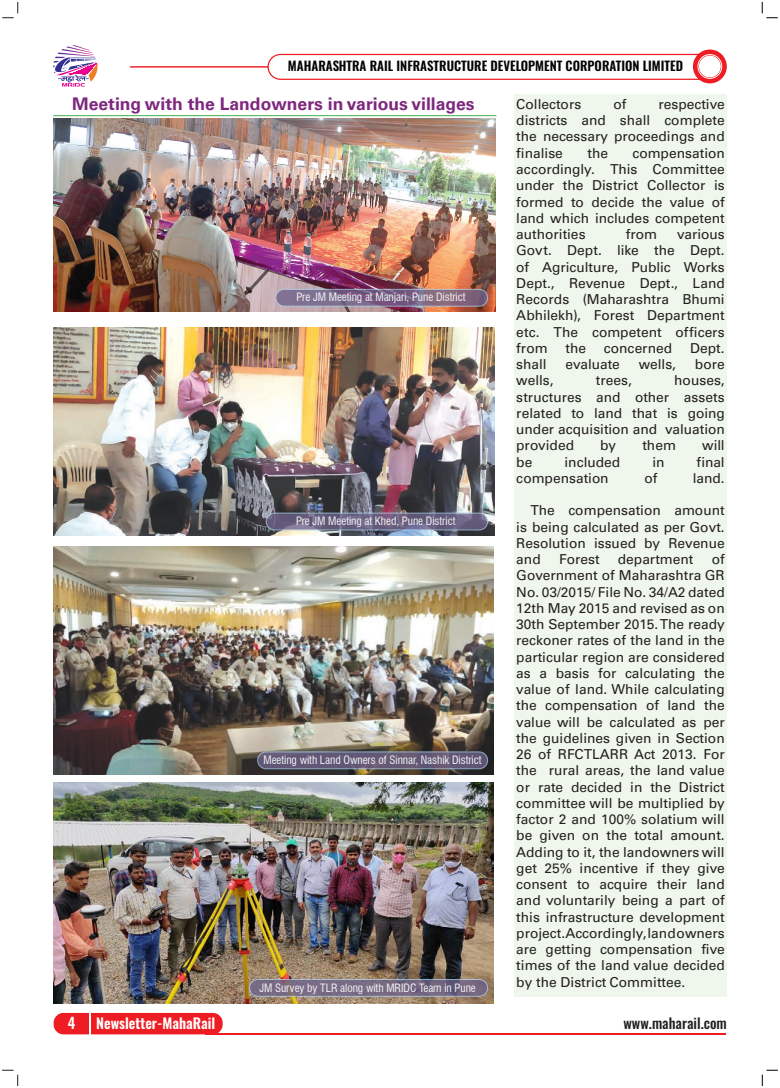
<style>
.page{position:relative;width:780px;height:1088px;background:#fff}
.page>*{position:absolute;margin:0;border:0;box-sizing:border-box;transform-origin:0 0}
.t1{font:700 17.5px "Univers";color:#7d287e}
.t2{font:15px "Oswald";color:#fff}
.t3{font:600 14.25px "Oswald";color:#fff}
.t4{font:500 14.25px "Oswald";color:#231f20}
.t5{font:13.75px/16.2px "Univers";color:#231f20;text-align:justify}
.t6{font:600 12.75px "Oswald";color:#040503}
.t7{font:condensed 11.25px "Swiss 721 BT";letter-spacing:-.005em;color:#f2f3f4}
</style>
<div class="page">
<svg style="left:761px;top:2px;width:16px;height:16px"></svg>
<svg style="left:762px;top:1070px;width:15px;height:16px"></svg>
<svg style="left:2px;top:2px;width:16px;height:16px"></svg>
<svg style="left:2px;top:1070px;width:16px;height:16px"></svg>
<hr style="left:205px;top:1033px;width:521px;height:1px;background:#ee1d23">
<div style="left:54px;top:1013px;width:169px;height:21px;background:#ee1d23;border-radius:10px"></div>
<svg style="left:89px;top:1013px;width:1px;height:21px"></svg>
<svg style="left:53px;top:45px;width:44px;height:42px"></svg>
<svg style="left:130px;top:66px;width:137px;height:2px"></svg>
<div style="left:267px;top:54px;width:458px;height:26px;border:1px solid #ee1d23;border-radius:12px"></div>
<svg style="left:693px;top:50px;width:33px;height:33px"></svg>
<div style="left:699px;top:56px;width:21px;height:21px;background:#fff;border-radius:50%"></div>
<div style="left:697px;top:54px;width:25px;height:25px;border:1px solid #fff;border-radius:50%"></div>
<div style="left:514px;top:94px;width:212px;height:902px;background:#eff6ec"></div>
<img style="left:53px;top:119px;width:443px;height:193px">
<img style="left:53px;top:328px;width:441px;height:207px">
<img style="left:53px;top:546px;width:441px;height:228px">
<img style="left:53px;top:783px;width:441px;height:221px">
<hr style="left:53px;top:115px;width:443px;height:1px;background:#40ae49">
<svg style="left:249px;top:979px;width:238px;height:17px;background:#766781"></svg>
<div style="left:249px;top:979px;width:239px;height:17px;border:1px solid #aad1ee;border-radius:8px"></div>
<div style="left:258px;top:752px;width:229px;height:17px;background:#615775;border-radius:8px"></div>
<div style="left:257px;top:751px;width:231px;height:18px;border:1px solid #aad1ee;border-radius:8px"></div>
<svg style="left:266px;top:513px;width:221px;height:17px;background:#6a6081"></svg>
<div style="left:266px;top:513px;width:222px;height:17px;border:1px solid #aad1ee;border-radius:8px"></div>
<svg style="left:276px;top:289px;width:211px;height:17px;background:#7c6585"></svg>
<div style="left:275px;top:289px;width:213px;height:17px;border:1px solid #aad1ee;border-radius:8px"></div>
<p class="t6" style="left:288px;top:55px;width:396px">MAHARASHTRA RAIL INFRASTRUCTURE DEVELOPMENT CORPORATION LIMITED</p>
<p class="t1" style="left:72px;top:94px;width:404px">Meeting with the Landowners in various villages</p>
<p class="t7" style="left:296px;top:291px;width:171px">Pre JM Meeting at Manjari, Pune District</p>
<p class="t7" style="left:296px;top:514px;width:161px">Pre JM Meeting at Khed, Pune District</p>
<p class="t7" style="left:263px;top:753px;width:220px">Meeting with Land Owners of Sinnar, Nashik District</p>
<p class="t7" style="left:259px;top:981px;width:218px">JM Survey by TLR along with MRIDC Team in Pune</p>
<p class="t5" style="left:516px;top:96px;width:66px">Collectors</p>
<p class="t5" style="left:613px;top:96px;width:14px">of</p>
<p class="t5" style="left:516px;top:96px;width:210px;text-indent:142px">respective districts and shall complete the necessary proceedings and finalise</p>
<p class="t5" style="left:587px;top:145px;width:22px">the</p>
<p class="t5" style="left:516px;top:145px;width:210px;text-indent:116px">compensation accordingly. This Committee under the District Collector is formed to decide the value of land which includes competent authorities</p>
<p class="t5" style="left:625px;top:226px;width:33px">from</p>
<p class="t5" style="left:516px;top:226px;width:210px;text-indent:161px">various Govt. Dept. like the Dept. of Agriculture, Public Works Dept., Revenue Dept., Land Records (Maharashtra Bhumi</p>
<p class="t5" style="left:516px;top:307px;width:210px">Abhilekh), Forest Department etc. The competent officers</p>
<p class="t5" style="left:516px;top:340px;width:33px">from</p>
<p class="t5" style="left:565px;top:340px;width:22px">the</p>
<p class="t5" style="left:604px;top:340px;width:70px">concerned</p>
<p class="t5" style="left:690px;top:340px;width:36px">Dept.</p>
<p class="t5" style="left:516px;top:356px;width:32px">shall</p>
<p class="t5" style="left:565px;top:356px;width:56px">evaluate</p>
<p class="t5" style="left:638px;top:356px;width:39px">wells,</p>
<p class="t5" style="left:695px;top:356px;width:31px">bore</p>
<p class="t5" style="left:516px;top:372px;width:39px">wells,</p>
<p class="t5" style="left:595px;top:372px;width:38px">trees,</p>
<p class="t5" style="left:516px;top:372px;width:210px;text-align:right">houses,<br>structures and other assets</p>
<p class="t5" style="left:516px;top:405px;width:210px">related to land that is going under acquisition and valuation provided</p>
<p class="t5" style="left:600px;top:437px;width:17px">by</p>
<p class="t5" style="left:642px;top:437px;width:35px">them</p>
<p class="t5" style="left:702px;top:437px;width:24px">will</p>
<p class="t5" style="left:516px;top:454px;width:18px">be</p>
<p class="t5" style="left:564px;top:454px;width:57px">included</p>
<p class="t5" style="left:652px;top:454px;width:14px">in</p>
<p class="t5" style="left:696px;top:454px;width:30px">final</p>
<p class="t5" style="left:516px;top:470px;width:94px">compensation</p>
<p class="t5" style="left:644px;top:470px;width:14px">of</p>
<p class="t5" style="left:693px;top:470px;width:33px">land.</p>
<p class="t5" style="left:516px;top:502px;width:210px;text-indent:14px">The compensation amount is being calculated as per Govt.<br>Resolution issued by Revenue and</p>
<p class="t5" style="left:516px;top:551px;width:210px;text-indent:195px">of Government of Maharashtra GR No. 03/2015/ File No. 34/A2 dated 12th May 2015 and revised as on 30th September 2015. The ready reckoner rates of the land in the particular region are considered as a basis for calculating the value of land. While calculating the compensation of land the value will be calculated as per the guidelines given in Section 26 of RFCTLARR Act 2013. For the rural areas, the land value or rate decided in the District committee will be multiplied by factor 2 and 100% solatium will be given on the total amount.<br>Adding to it, the landowners will get 25% incentive if they give consent to acquire their land and voluntarily being a part of this infrastructure development project. Accordingly, land owners are getting compensation five times of the land value decided by the District Committee.</p>
<p class="t5" style="left:559px;top:551px;width:42px">Forest</p>
<p class="t5" style="left:618px;top:551px;width:77px">department</p>
<p class="t2" style="left:68px;top:1010px;width:9px">4</p>
<p class="t3" style="left:96px;top:1011px;width:120px">Newsletter-MahaRail</p>
<p class="t4" style="left:623px;top:1010px;width:105px">www.maharail.com</p>
</div>
